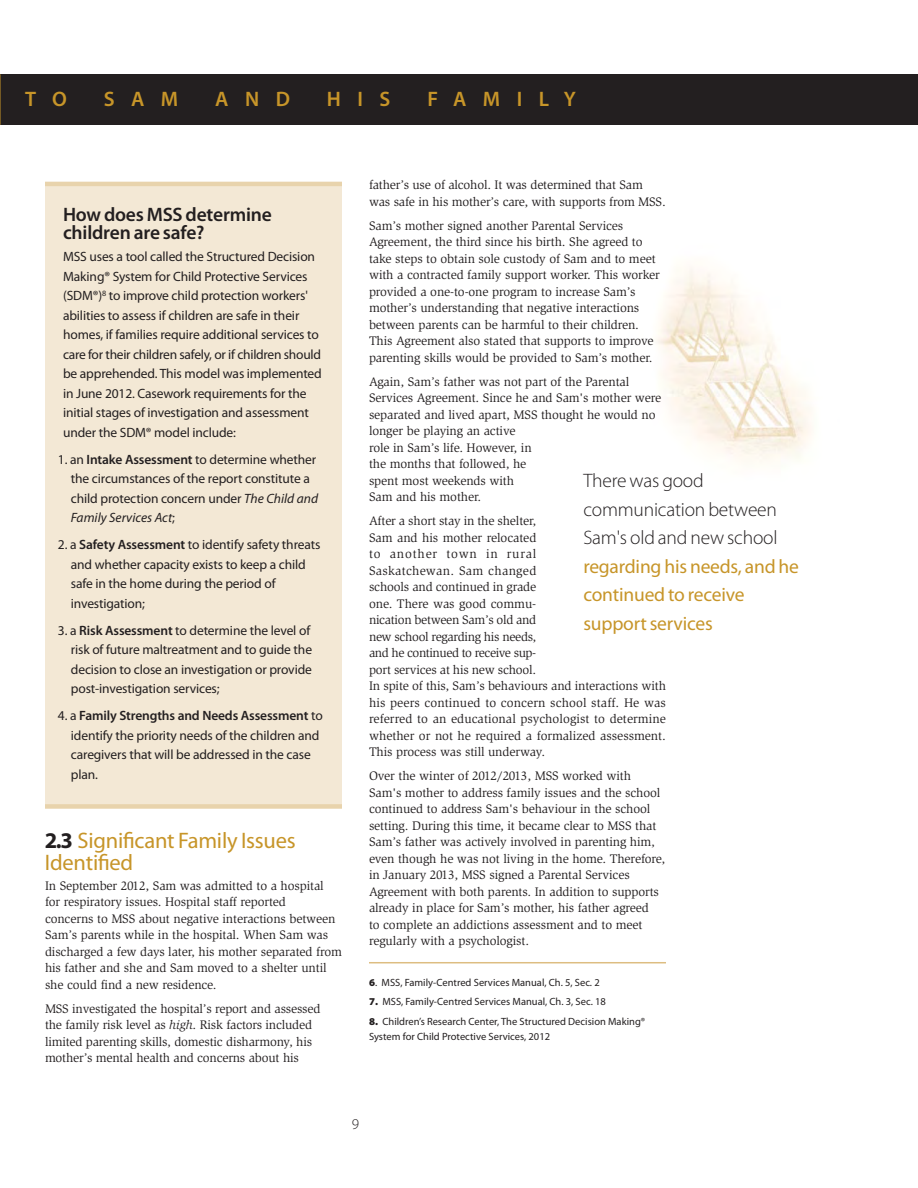
<style>
.page{position:relative;width:918px;height:1188px;background:#fff}
.page>*{position:absolute;margin:0;border:0;box-sizing:border-box;transform-origin:0 0}
.t1{font:22.5px/22.5px "Myriad Pro";letter-spacing:-.01em;color:#c79529}
.t2{font:600 21px "Myriad Pro";letter-spacing:.785em;color:#c79529}
.t3{font:19.5px/28.5px "Myriad Pro";letter-spacing:-.01em;color:#c79529}
.t4{font:300 19.5px/28.5px "Myriad Pro";letter-spacing:-.01em;color:#231f20}
.t5{font:600 19.5px/18px "Myriad Pro";letter-spacing:-.01em;color:#231f20}
.t6{font:300 15px "Myriad Pro";color:#231f20}
.t7{font:13.5px/19.5px "Myriad Pro";letter-spacing:-.01em;color:#231f20}
.t8{font:12.75px/16.5px "Slimbach";letter-spacing:-.01em;color:#231f20}
.t9{font:10.5px/15px "Myriad Pro";color:#231f20}
.s1{font-weight:600}
.s2{font-style:italic}
.s3{font-weight:700;color:#231f20}
.s4{font-weight:900}
</style>
<div class="page">
<div style="left:45px;top:184px;width:297px;height:622px;background:#f3e8d5"></div>
<img style="left:656px;top:267px;width:156px;height:197px">
<div style="left:0;top:74px;width:918px;height:51px;background:#231f20"></div>
<hr style="left:45px;top:182px;width:297px;height:4px;background:#e8d3ac">
<div style="left:45px;top:804px;width:297px;height:5px;background:#e8d3ac"></div>
<hr style="left:369px;top:962px;width:297px;height:1px;background:#ddbd81">
<h2 class="t2" style="left:25px;top:91px;width:43px">T O</h2>
<h2 class="t2" style="left:104px;top:91px;width:76px">SAM</h2>
<h2 class="t2" style="left:215px;top:91px;width:76px">AND</h2>
<h2 class="t2" style="left:327px;top:91px;width:65px">HIS</h2>
<h2 class="t2" style="left:427px;top:91px;width:150px">FAMILY</h2>
<h3 class="t5" style="left:63px;top:207px;width:210px">How does MSS determine children are safe?</h3>
<p class="t7" style="left:63px;top:248px;width:260px">MSS uses a tool called the Structured Decision Making® System for Child Protective Services (SDM®)<sup>8</sup> to improve child protection workers' abilities to assess if children are safe in their homes, if families require additional services to care for their children safely, or if children should be apprehended. This model was implemented in June 2012. Casework requirements for the initial stages of investigation and assessment under the SDM® model include:</p>
<p class="t7" style="left:71px;top:451px;width:249px;text-indent:-13px">1. an <span class="s1">Intake Assessment</span> to determine whether the circumstances of the report constitute a child protection concern under <span class="s2">The Child and Family Services Act</span>;</p>
<p class="t7" style="left:71px;top:536px;width:251px;text-indent:-13px">2. a <span class="s1">Safety Assessment</span> to identify safety threats and whether capacity exists to keep a child safe in the home during the period of investigation;</p>
<p class="t7" style="left:71px;top:622px;width:243px;text-indent:-13px">3. a <span class="s1">Risk Assessment</span> to determine the level of risk of future maltreatment and to guide the decision to close an investigation or provide post-investigation services;</p>
<p class="t7" style="left:71px;top:707px;width:253px;text-indent:-13px">4. a <span class="s1">Family Strengths and Needs Assessment</span> to identify the priority needs of the children and caregivers that will be addressed in the case plan.</p>
<h1 class="t1" style="left:45px;top:831px;width:252px"><span class="s3">2.3</span> Significant Family Issues<br>Identified</h1>
<p class="t8" style="left:45px;top:878px;width:299px">In September 2012, Sam was admitted to a hospital for respiratory issues. Hospital staff reported<br>concerns to MSS about negative interactions between Sam’s parents while in the hospital. When Sam was discharged a few days later, his mother separated from his father and she and Sam moved to a shelter until she could find a new residence.</p>
<p class="t8" style="left:45px;top:1001px;width:277px">MSS investigated the hospital’s report and assessed the family risk level as <span class="s2">high</span>. Risk factors included limited parenting skills, domestic disharmony, his mother’s mental health and concerns about his</p>
<p class="t8" style="left:369px;top:178px;width:298px">father’s use of alcohol. It was determined that Sam was safe in his mother’s care, with supports from MSS.</p>
<p class="t8" style="left:369px;top:218px;width:293px">Sam’s mother signed another Parental Services Agreement, the third since his birth. She agreed to take steps to obtain sole custody of Sam and to meet with a contracted family support worker. This worker provided a one-to-one program to increase Sam’s mother’s understanding that negative interactions between parents can be harmful to their children.<br>This Agreement also stated that supports to improve parenting skills would be provided to Sam’s mother.</p>
<p class="t8" style="left:369px;top:374px;width:294px">Again, Sam’s father was not part of the Parental Services Agreement. Since he and Sam's mother were separated and lived apart, MSS thought he would no longer be playing an active<br>role in Sam’s life. However, in<br>the months that followed, he<br>spent most weekends with<br>Sam and his mother.</p>
<p class="t8" style="left:369px;top:514px;width:299px">After a short stay in the shelter,<br>Sam and his mother relocated<br>to another town in rural<br>Saskatchewan. Sam changed<br>schools and continued in grade<br>one. There was good commu-<br>nication between Sam’s old and<br>new school regarding his needs,<br>and he continued to receive sup-<br>port services at his new school.<br>In spite of this, Sam’s behaviours and interactions with his peers continued to concern school staff. He was referred to an educational psychologist to determine whether or not he required a formalized assessment.<br>This process was still underway.</p>
<p class="t8" style="left:369px;top:769px;width:298px">Over the winter of 2012/2013, MSS worked with Sam's mother to address family issues and the school continued to address Sam's behaviour in the school setting. During this time, it became clear to MSS that Sam’s father was actively involved in parenting him, even though he was not living in the home. Therefore, in January 2013, MSS signed a Parental Services Agreement with both parents. In addition to supports already in place for Sam’s mother, his father agreed<br>to complete an addictions assessment and to meet regularly with a psychologist.</p>
<h3 class="t4" style="left:583px;top:468px;width:196px">There was good communication between<br>Sam's old and new school</h3>
<h3 class="t3" style="left:583px;top:553px;width:217px">regarding his needs, and he continued to receive support services</h3>
<p class="t9" style="left:369px;top:976px;width:232px"><span class="s4">6</span>. MSS, Family-Centred Services Manual, Ch. 5, Sec. 2</p>
<p class="t9" style="left:369px;top:995px;width:238px"><span class="s4">7.</span> MSS, Family-Centred Services Manual, Ch. 3, Sec. 18</p>
<p class="t9" style="left:369px;top:1015px;width:278px"><span class="s4">8.</span> Children’s Research Center, The Structured Decision Making®<br>System for Child Protective Services, 2012</p>
<p class="t6" style="left:352px;top:1118px;width:9px">9</p>
</div>
